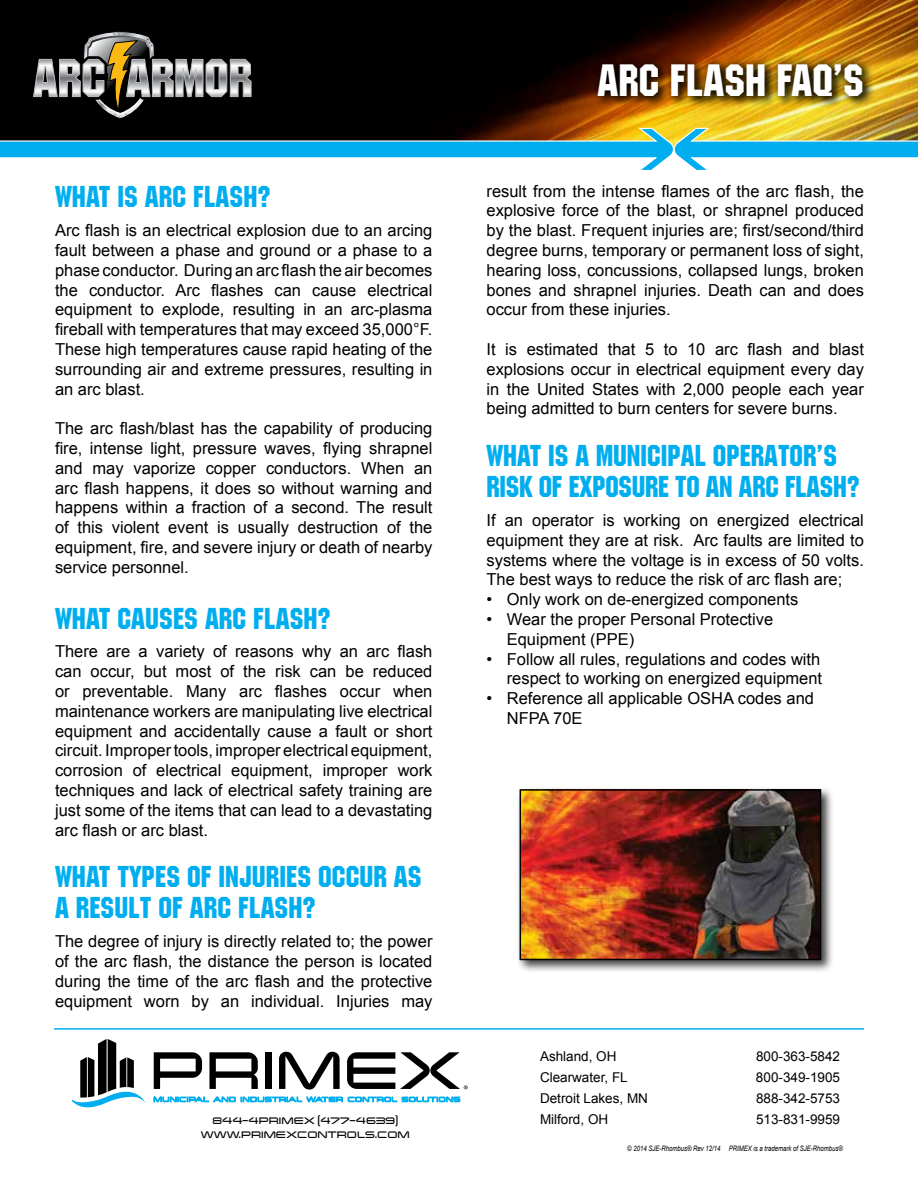
<style>
.page{position:relative;width:918px;height:1188px;background:#fff}
.page>*{position:absolute;margin:0;border:0;box-sizing:border-box;transform-origin:0 0}
.t1{font:45px "Machine IT Cby BT";color:#fff}
.t2{font:30px/31.5px "Machine IT Cby BT";color:#00aeef}
.t3{font:16.5px/19.8px "Arial";color:#000;text-align:justify}
.t4{font:13.5px "Arial";color:#000}
.t5{font:12px "Changeling";color:#000}
.t6{font:italic 7.5px "Arial";color:#000;scale:.8 1}
</style>
<div class="page">
<div style="left:0;top:0;width:918px;height:149px;background:#000"></div>
<img style="left:474px;top:0;width:444px;height:128px">
<svg style="left:0;top:128px;width:918px;height:42px"></svg>
<svg style="left:73px;top:1039px;width:73px;height:68px"></svg>
<svg style="left:154px;top:1052px;width:48px;height:37px"></svg>
<svg style="left:209px;top:1052px;width:49px;height:37px"></svg>
<div style="left:265px;top:1052px;width:7px;height:37px;background:#000"></div>
<svg style="left:279px;top:1052px;width:61px;height:38px"></svg>
<svg style="left:154px;top:1096px;width:306px;height:6px"></svg>
<svg style="left:347px;top:1052px;width:121px;height:37px"></svg>
<hr style="left:54px;top:1028px;width:810px;height:2px;background:#00aeef">
<svg style="left:33px;top:31px;width:219px;height:88px"></svg>
<svg style="left:595px;top:60px;width:281px;height:48px"></svg>
<div style="left:589px;top:54px;width:283px;height:51px;background:#000;opacity:.75"></div>
<div style="left:516px;top:786px;width:318px;height:187px;background:#000;opacity:.75"></div>
<img style="left:522px;top:791px;width:297px;height:167px">
<div style="left:520px;top:789px;width:301px;height:171px;border:1px solid #000"></div>
<h2 class="t2" style="left:55px;top:181px;width:217px">WHAT IS ARC FLASH?</h2>
<p class="t3" style="left:55px;top:221px;width:379px">Arc flash is an electrical explosion due to an arcing fault between a phase and ground or a phase to a phase conductor. During an arc flash the air becomes the conductor. Arc flashes can cause electrical equipment to explode, resulting in an arc-plasma fireball with temperatures that may exceed 35,000°F.<br>These high temperatures cause rapid heating of the surrounding air and extreme pressures, resulting in an arc blast.</p>
<p class="t3" style="left:55px;top:419px;width:379px">The arc flash/blast has the capability of producing fire, intense light, pressure waves, flying shrapnel and may vaporize copper conductors. When an arc flash happens, it does so without warning and happens within a fraction of a second. The result of this violent event is usually destruction of the equipment, fire, and severe injury or death of nearby service personnel.</p>
<h2 class="t2" style="left:55px;top:602px;width:277px">WHAT CAUSES ARC FLASH?</h2>
<p class="t3" style="left:55px;top:642px;width:379px">There are a variety of reasons why an arc flash can occur, but most of the risk can be reduced or preventable. Many arc flashes occur when maintenance workers are manipulating live electrical equipment and accidentally cause a fault or short circuit. Improper tools, improper electrical equipment, corrosion of electrical equipment, improper work techniques and lack of electrical safety training are just some of the items that can lead to a devastating arc flash or arc blast.</p>
<h2 class="t2" style="left:55px;top:861px;width:368px">WHAT TYPES OF INJURIES OCCUR AS<br>A RESULT OF ARC FLASH?</h2>
<p class="t3" style="left:55px;top:932px;width:379px">The degree of injury is directly related to; the power of the arc flash, the distance the person is located during the time of the arc flash and the protective equipment worn by an individual. Injuries may</p>
<h1 class="t1" style="left:597px;top:53px;width:268px">ARC FLASH FAQ’S</h1>
<p class="t3" style="left:487px;top:181px;width:379px">result from the intense flames of the arc flash, the explosive force of the blast, or shrapnel produced by the blast. Frequent injuries are; first/second/third degree burns, temporary or permanent loss of sight, hearing loss, concussions, collapsed lungs, broken bones and shrapnel injuries. Death can and does occur from these injuries.</p>
<p class="t3" style="left:487px;top:340px;width:379px">It is estimated that 5 to 10 arc flash and blast explosions occur in electrical equipment every day in the United States with 2,000 people each year being admitted to burn centers for severe burns.</p>
<h2 class="t2" style="left:487px;top:439px;width:375px">WHAT IS A MUNICIPAL OPERATOR’S<br>RISK OF EXPOSURE TO AN ARC FLASH?</h2>
<p class="t3" style="left:487px;top:511px;width:379px">If an operator is working on energized electrical equipment they are at risk. Arc faults are limited to systems where the voltage is in excess of 50 volts.<br>The best ways to reduce the risk of arc flash are;</p>
<p class="t3" style="left:487px;top:590px;width:313px">• Only work on de-energized components</p>
<p class="t3" style="left:507px;top:610px;width:268px;text-indent:-20px">• Wear the proper Personal Protective<br>Equipment (PPE)</p>
<p class="t3" style="left:487px;top:649px;width:337px;text-align:right">• Follow all rules, regulations and codes with respect to working on energized equipment</p>
<p class="t3" style="left:507px;top:689px;width:309px;text-indent:-20px">• Reference all applicable OSHA codes and<br>NFPA 70E</p>
<p class="t4" style="left:540px;top:1047px;width:78px">Ashland, OH</p>
<p class="t4" style="left:756px;top:1047px;width:86px">800-363-5842</p>
<p class="t4" style="left:540px;top:1068px;width:89px">Clearwater, FL</p>
<p class="t4" style="left:756px;top:1068px;width:86px">800-349-1905</p>
<p class="t4" style="left:540px;top:1090px;width:110px">Detroit Lakes, MN</p>
<p class="t4" style="left:756px;top:1090px;width:86px">888-342-5753</p>
<p class="t5" style="left:212px;top:1113px;width:187px">844-4PRIMEX (477-4639)</p>
<p class="t4" style="left:540px;top:1111px;width:70px">Milford, OH</p>
<p class="t4" style="left:756px;top:1111px;width:86px">513-831-9959</p>
<p class="t5" style="left:201px;top:1128px;width:210px">WWW.PRIMEXCONTROLS.COM</p>
<p class="t6" style="left:627px;top:1143px;width:271px">© 2014 SJE-Rhombus® Rev 12/14 PRIMEX is a trademark of SJE-Rhombus®</p>
</div>
